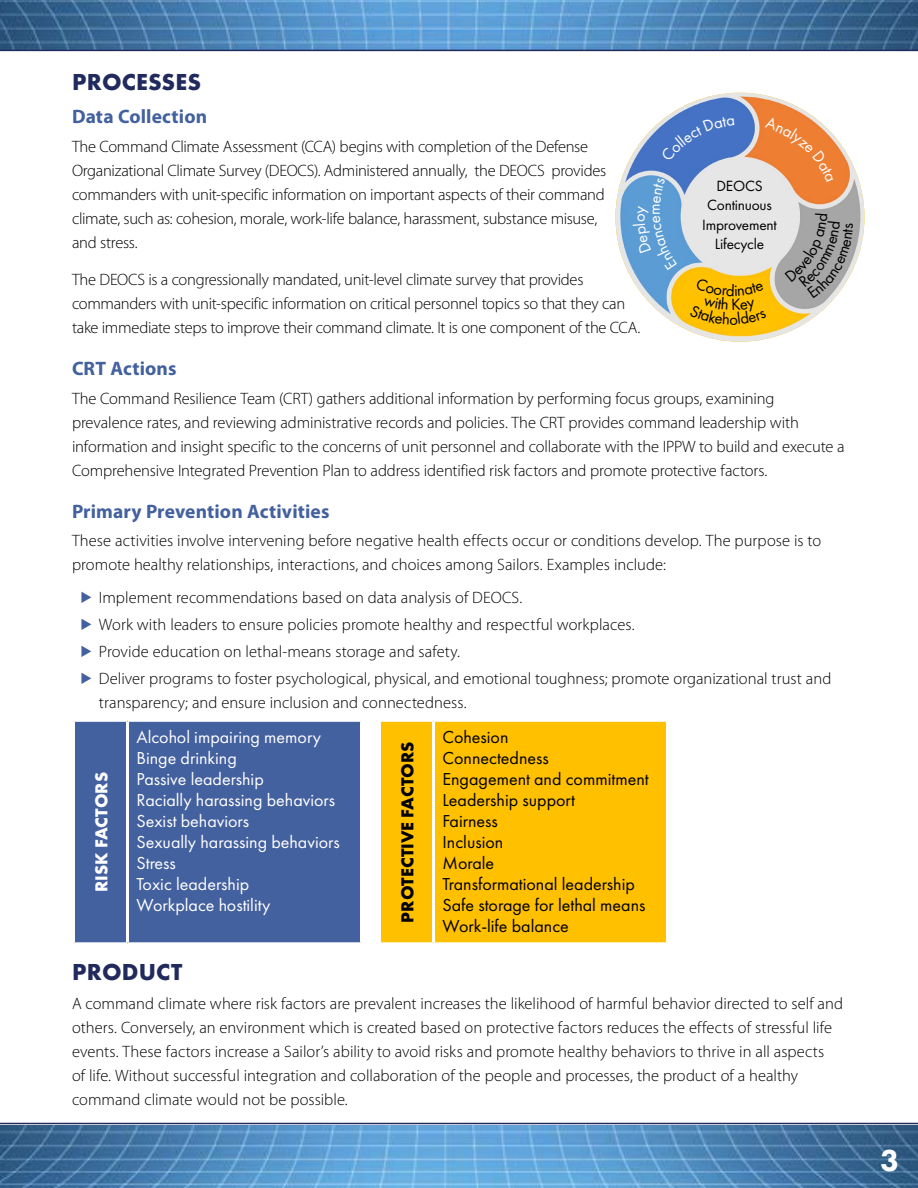
<style>
.page{position:relative;width:918px;height:1188px;background:#fff}
.page>*{position:absolute;margin:0;border:0;box-sizing:border-box;transform-origin:0 0}
.t1{font:800 31.5px "Futura PT";color:#fff}
.t2{font:700 24px "Futura PT";letter-spacing:.01em;color:#212a5d}
.t3{font:700 19.5px "Myriad Pro";letter-spacing:.005em;color:#43609f}
.t4{font:18px/21px "Futura PT";color:#fff}
.t5{font:18px/21px "Futura PT";color:#000}
.t6{font:700 18px "Futura PT";color:#000}
.t7{font:700 18px "Futura PT";color:#fff}
.t8{font:16.8px "Futura PT";color:#fff}
.t9{font:300 16.5px/24px "Myriad Pro";letter-spacing:-.005em;color:#000}
.t10{font:15.3px/19.5px "Futura PT";letter-spacing:-.015em;color:#000;text-align:center}
</style>
<div class="page">
<img style="left:0;top:1125px;width:918px;height:63px">
<img style="left:0;top:0;width:918px;height:50px">
<hr style="left:0;top:50px;width:918px;height:1px;background:#212a5d">
<hr style="left:0;top:1123px;width:918px;height:1px;background:#212a5d">
<div style="left:75px;top:722px;width:285px;height:220px;background:#43609f"></div>
<div style="left:381px;top:722px;width:285px;height:220px;background:#ffc000"></div>
<hr style="left:126px;top:722px;width:3px;height:220px;background:#fff">
<hr style="left:432px;top:722px;width:3px;height:220px;background:#fff">
<img style="left:615px;top:93px;width:249px;height:249px;border-radius:124px">
<div style="left:633px;top:178px;width:44px;height:92px;background:#5b9cd4"></div>
<svg style="left:765px;top:116px;width:68px;height:66px;background:#ed8c49"></svg>
<div style="left:661px;top:117px;width:73px;height:44px;background:#4572c5"></div>
<svg style="left:785px;top:214px;width:68px;height:85px;background:#b0b0b0"></svg>
<div style="left:690px;top:278px;width:77px;height:47px;background:#ffc100"></div>
<h2 class="t2" style="left:72px;top:67px;width:131px">PROCESSES</h2>
<p class="t3" style="left:72px;top:104px;width:137px">Data Collection</p>
<p class="t9" style="left:72px;top:134px;width:536px">The Command Climate Assessment (CCA) begins with completion of the Defense Organizational Climate Survey (DEOCS). Administered annually, the DEOCS provides commanders with unit-specific information on important aspects of their command climate, such as: cohesion, morale, work-life balance, harassment, substance misuse, and stress.</p>
<p class="t9" style="left:72px;top:268px;width:570px">The DEOCS is a congressionally mandated, unit-level climate survey that provides commanders with unit-specific information on critical personnel topics so that they can take immediate steps to improve their command climate. It is one component of the CCA.</p>
<p class="t3" style="left:72px;top:356px;width:106px">CRT Actions</p>
<p class="t9" style="left:72px;top:386px;width:774px">The Command Resilience Team (CRT) gathers additional information by performing focus groups, examining prevalence rates, and reviewing administrative records and policies. The CRT provides command leadership with information and insight specific to the concerns of unit personnel and collaborate with the IPPW to build and execute a Comprehensive Integrated Prevention Plan to address identified risk factors and promote protective factors.</p>
<p class="t3" style="left:72px;top:499px;width:259px">Primary Prevention Activities</p>
<p class="t9" style="left:72px;top:529px;width:751px">These activities involve intervening before negative health effects occur or conditions develop. The purpose is to promote healthy relationships, interactions, and choices among Sailors. Examples include:</p>
<p class="t9" style="left:99px;top:584px;width:734px;line-height:27px">Implement recommendations based on data analysis of DEOCS.<br>Work with leaders to ensure policies promote healthy and respectful workplaces.<br>Provide education on lethal-means storage and safety.<br>Deliver programs to foster psychological, physical, and emotional toughness; promote organizational trust and</p>
<p class="t9" style="left:99px;top:691px;width:369px">transparency; and ensure inclusion and connectedness.</p>
<p class="t10" style="left:702px;top:176px;width:76px">DEOCS<br>Continuous<br>Improvement<br>Lifecycle</p>
<p class="t8" style="left:644px;top:215px;width:13px;rotate:-90deg">m</p>
<p class="t7" style="left:90px;top:892px;width:122px;rotate:-90deg">RISK FACTORS</p>
<p class="t4" style="left:136px;top:726px;width:205px">Alcohol impairing memory<br>Binge drinking<br>Passive leadership<br>Racially harassing behaviors<br>Sexist behaviors<br>Sexually harassing behaviors<br>Stress<br>Toxic leadership<br>Workplace hostility</p>
<p class="t6" style="left:396px;top:923px;width:182px;rotate:-90deg">PROTECTIVE FACTORS</p>
<p class="t5" style="left:442px;top:726px;width:208px">Cohesion<br>Connectedness<br>Engagement and commitment<br>Leadership support<br>Fairness<br>Inclusion<br>Morale<br>Transformational leadership<br>Safe storage for lethal means<br>Work-life balance</p>
<h2 class="t2" style="left:72px;top:957px;width:112px">PRODUCT</h2>
<p class="t9" style="left:72px;top:991px;width:773px">A command climate where risk factors are prevalent increases the likelihood of harmful behavior directed to self and others. Conversely, an environment which is created based on protective factors reduces the effects of stressful life events. These factors increase a Sailor’s ability to avoid risks and promote healthy behaviors to thrive in all aspects<br>of life. Without successful integration and collaboration of the people and processes, the product of a healthy command climate would not be possible.</p>
<h1 class="t1" style="left:881px;top:1141px;width:20px">3</h1>
</div>
